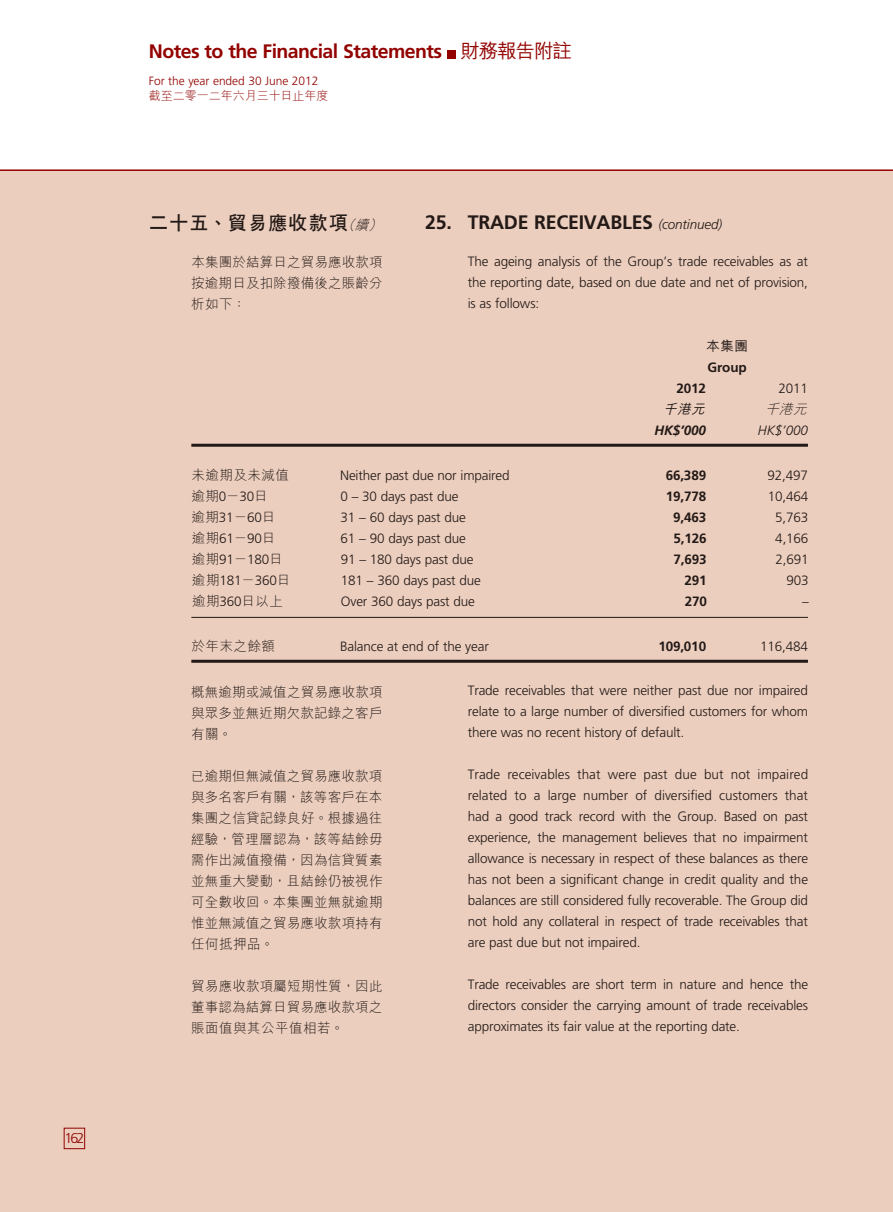
<style>
.page{position:relative;width:893px;height:1212px;background:#fff}
.page>*{position:absolute;margin:0;border:0;box-sizing:border-box;transform-origin:0 0}
.t1{font:700 19.5px "Frutiger LT Std";letter-spacing:-.03em;color:#920300}
.t2{font:700 19.5px "Frutiger LT Std";letter-spacing:-.01em;color:#231916}
.t3{font:700 19.5px "C Hei 2 HK";letter-spacing:.04em;color:#231916}
.t4{font:300 14.25px "Frutiger LT Std";color:#920300}
.t5{font:300 13.5px/21px "Frutiger LT Std";letter-spacing:-.01em;color:#231916;text-align:justify}
.t6{font:300 13.5px/21px "M Hei HK";letter-spacing:.015em;color:#231916;text-align:justify}
.t7{font:700 13.5px "Frutiger LT Std";letter-spacing:-.01em;color:#231916}
.t8{font:italic 700 13.5px "Frutiger LT Std";color:#231916}
.t9{font:italic 300 13.5px "Frutiger LT Std";color:#231916}
.t10{font:300 13.5px "M Hei HK";letter-spacing:.04em;color:#231916}
.t11{font:500 13.5px "M Hei HK";color:#231916}
.t12{font:italic 500 13.5px "M Hei HK";color:#231916}
.t13{font:italic 300 13.5px "M Hei HK";color:#231916}
.t14{font:300 12px "Frutiger LT Std";letter-spacing:-.005em;color:#920300}
.t15{font:300 12px "M Hei HK";color:#920300}
.s1{font-family:"M Hei HK";font-weight:500}
.s2{font-family:"M Hei HK";font-weight:300;font-style:italic;font-size:13.5px}
.s3{font-weight:300;font-style:italic;font-size:13.5px}
.s4{font-family:"Frutiger LT Std"}
.s5{font-family:"M Hei HK"}
</style>
<div class="page">
<div style="left:0;top:170px;width:893px;height:1042px;background:#ebcebe"></div>
<hr style="left:0;top:169px;width:893px;height:2px;background:#920300">
<div style="left:447px;top:50px;width:9px;height:9px;background:#920300"></div>
<div style="left:64px;top:1128px;width:21px;height:21px;border:1px solid #920300"></div>
<hr style="left:191px;top:444px;width:617px;height:3px;background:#231916">
<hr style="left:191px;top:617px;width:617px;height:1px;background:#231916">
<hr style="left:191px;top:660px;width:617px;height:3px;background:#231916">
<p class="t4" style="left:65px;top:1130px;width:21px">162</p>
<h1 class="t1" style="left:149px;top:39px;width:425px">Notes to the Financial Statements <span class="s1">財務報告附註</span></h1>
<p class="t14" style="left:149px;top:74px;width:171px">For the year ended 30 June 2012</p>
<p class="t15" style="left:149px;top:87px;width:181px">截至二零一二年六月三十日止年度</p>
<h1 class="t3" style="left:149px;top:209px;width:239px">二十五、貿易應收款項<span class="s2">（續）</span></h1>
<p class="t6" style="left:191px;top:251px;width:193px">本集團於結算日之貿易應收款項按逾期日及扣除撥備後之賬齡分析如下：</p>
<h1 class="t2" style="left:425px;top:211px;width:298px">25. TRADE RECEIVABLES <span class="s3">(continued)</span></h1>
<p class="t5" style="left:468px;top:251px;width:342px">The ageing analysis of the Group’s trade receivables as at the reporting date, based on due date and net of provision, is as follows:</p>
<p class="t11" style="left:706px;top:336px;width:43px">本集團</p>
<p class="t7" style="left:708px;top:359px;width:41px">Group</p>
<p class="t7" style="left:676px;top:380px;width:31px">2012</p>
<p class="t5" style="left:778px;top:378px;width:31px">2011</p>
<p class="t12" style="left:663px;top:399px;width:48px">千港元</p>
<p class="t13" style="left:765px;top:399px;width:48px">千港元</p>
<p class="t8" style="left:654px;top:422px;width:53px">HK$’000</p>
<p class="t9" style="left:758px;top:422px;width:52px">HK$’000</p>
<p class="t10" style="left:191px;top:465px;width:99px">未逾期及未減值</p>
<p class="t5" style="left:340px;top:465px;width:171px">Neither past due nor impaired</p>
<p class="t7" style="left:666px;top:467px;width:42px">66,389</p>
<p class="t5" style="left:768px;top:465px;width:42px">92,497</p>
<p class="t6" style="left:191px;top:485px;width:78px">逾期<span class="s4">0</span>－<span class="s4">30</span>日</p>
<p class="t5" style="left:340px;top:486px;width:120px">0 – 30 days past due</p>
<p class="t7" style="left:666px;top:488px;width:42px">19,778</p>
<p class="t5" style="left:768px;top:486px;width:42px">10,464</p>
<p class="t6" style="left:192px;top:506px;width:85px">逾期<span class="s4">31</span>－<span class="s4">60</span>日</p>
<p class="t5" style="left:340px;top:507px;width:127px">31 – 60 days past due</p>
<p class="t7" style="left:673px;top:509px;width:35px">9,463</p>
<p class="t5" style="left:775px;top:507px;width:35px">5,763</p>
<p class="t6" style="left:192px;top:527px;width:85px">逾期<span class="s4">61</span>－<span class="s4">90</span>日</p>
<p class="t5" style="left:341px;top:528px;width:127px">61 – 90 days past due</p>
<p class="t7" style="left:673px;top:530px;width:35px">5,126</p>
<p class="t5" style="left:775px;top:528px;width:35px">4,166</p>
<p class="t5" style="left:192px;top:549px;width:92px"><span class="s5">逾期</span>91<span class="s5">－</span>180<span class="s5">日</span></p>
<p class="t5" style="left:341px;top:549px;width:134px">91 – 180 days past due</p>
<p class="t7" style="left:673px;top:551px;width:35px">7,693</p>
<p class="t5" style="left:775px;top:549px;width:35px">2,691</p>
<p class="t5" style="left:192px;top:570px;width:100px"><span class="s5">逾期</span>181<span class="s5">－</span>360<span class="s5">日</span></p>
<p class="t5" style="left:341px;top:570px;width:142px">181 – 360 days past due</p>
<p class="t7" style="left:685px;top:572px;width:24px">291</p>
<p class="t5" style="left:786px;top:570px;width:24px">903</p>
<p class="t6" style="left:192px;top:590px;width:92px">逾期<span class="s4">360</span>日以上</p>
<p class="t5" style="left:341px;top:591px;width:135px">Over 360 days past due</p>
<p class="t7" style="left:685px;top:593px;width:24px">270</p>
<p class="t5" style="left:802px;top:591px;width:8px">–</p>
<p class="t6" style="left:191px;top:635px;width:85px">於年末之餘額</p>
<p class="t5" style="left:340px;top:636px;width:150px">Balance at end of the year</p>
<p class="t7" style="left:658px;top:638px;width:49px">109,010</p>
<p class="t5" style="left:760px;top:636px;width:49px">116,484</p>
<p class="t5" style="left:468px;top:680px;width:342px">Trade receivables that were neither past due nor impaired relate to a large number of diversified customers for whom there was no recent history of default.</p>
<p class="t5" style="left:468px;top:764px;width:342px">Trade receivables that were past due but not impaired related to a large number of diversified customers that had a good track record with the Group. Based on past experience, the management believes that no impairment allowance is necessary in respect of these balances as there has not been a significant change in credit quality and the balances are still considered fully recoverable. The Group did not hold any collateral in respect of trade receivables that are past due but not impaired.</p>
<p class="t5" style="left:468px;top:974px;width:342px">Trade receivables are short term in nature and hence the directors consider the carrying amount of trade receivables approximates its fair value at the reporting date.</p>
<p class="t6" style="left:191px;top:681px;width:193px">概無逾期或減值之貿易應收款項與眾多並無近期欠款記錄之客戶有關。</p>
<p class="t6" style="left:191px;top:765px;width:193px">已逾期但無減值之貿易應收款項與多名客戶有關，該等客戶在本集團之信貸記錄良好。根據過往經驗，管理層認為，該等結餘毋需作出減值撥備，因為信貸質素並無重大變動，且結餘仍被視作可全數收回。本集團並無就逾期惟並無減值之貿易應收款項持有任何抵押品。</p>
<p class="t6" style="left:191px;top:975px;width:193px">貿易應收款項屬短期性質，因此董事認為結算日貿易應收款項之賬面值與其公平值相若。</p>
</div>
